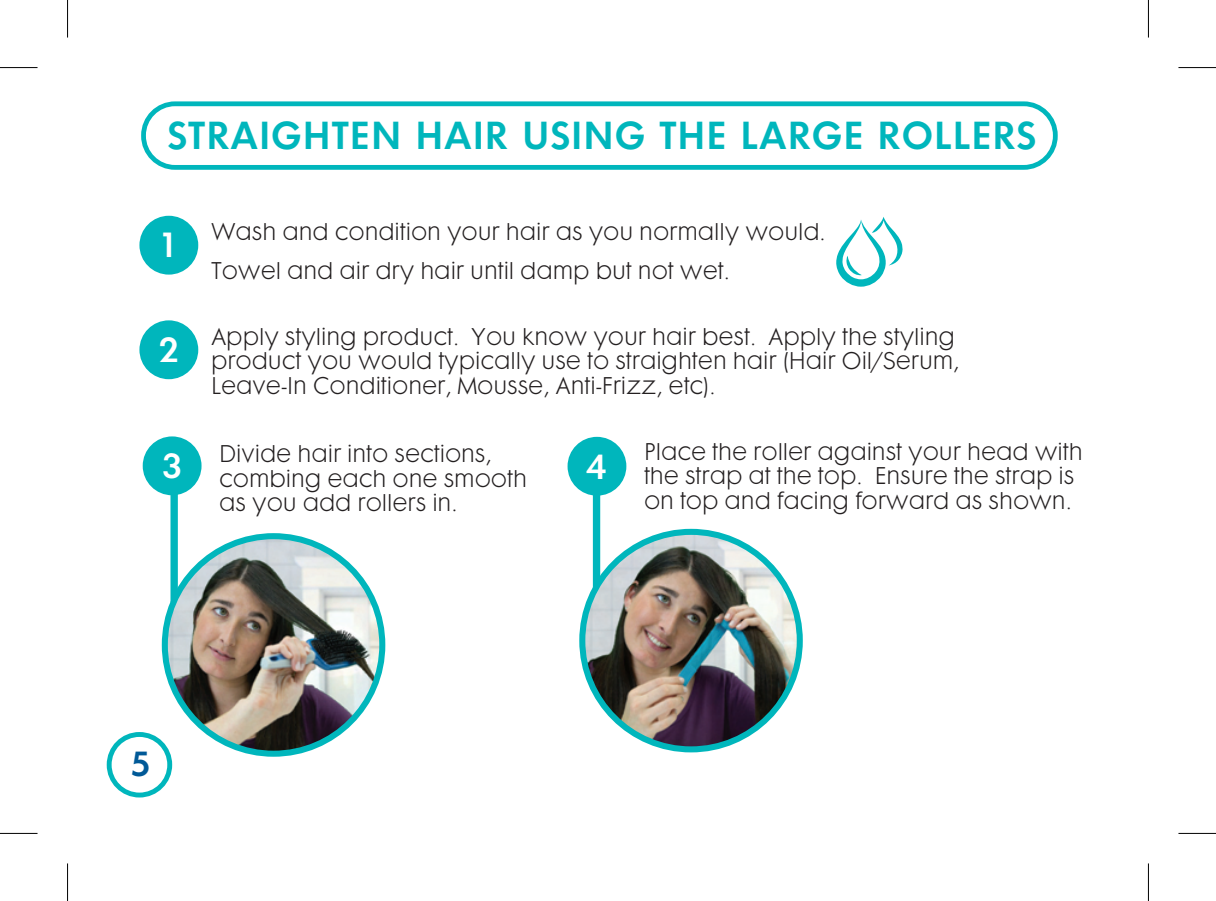
<style>
.page{position:relative;width:1216px;height:901px;background:#fff}
.page>*{position:absolute;margin:0;border:0;box-sizing:border-box;transform-origin:0 0}
.t1{font:35.5px "Futura Maxi CG Demi";letter-spacing:.025em;color:#00b6bc}
.t2{font:31.75px "Futura Maxi CG Demi";color:#fff}
.t3{font:31.75px "Futura Maxi CG Demi";color:#005997}
.t4{font:22px/24.5px "Futura Maxi CG Light";letter-spacing:.025em;color:#231f20}
</style>
<div class="page">
<div style="left:170px;top:486px;width:8px;height:116px;background:#00b6bc"></div>
<div style="left:592px;top:486px;width:8px;height:116px;background:#00b6bc"></div>
<svg style="left:836px;top:217px;width:66px;height:69px"></svg>
<div style="left:139px;top:216px;width:59px;height:58px;background:#00b6bc;border-radius:50%"></div>
<div style="left:139px;top:320px;width:59px;height:59px;background:#00b6bc;border-radius:50%"></div>
<div style="left:141px;top:101px;width:916px;height:69px;border:5px solid #00b6bc;border-radius:31px"></div>
<div style="left:143px;top:436px;width:58px;height:59px;background:#00b6bc;border-radius:50%"></div>
<div style="left:567px;top:436px;width:59px;height:59px;background:#00b6bc;border-radius:50%"></div>
<img style="left:165px;top:536px;width:217px;height:217px;border-radius:109px">
<div style="left:162px;top:533px;width:223px;height:223px;border:6px solid #00b6bc;border-radius:50%"></div>
<img style="left:582px;top:531px;width:217px;height:218px;border-radius:109px">
<div style="left:579px;top:528px;width:223px;height:224px;border:6px solid #00b6bc;border-radius:50%"></div>
<div style="left:107px;top:731px;width:65px;height:66px;border:5px solid #00b6bc;border-radius:50%"></div>
<hr style="left:0;top:67px;width:38px;height:1px;background:#000">
<hr style="left:1178px;top:67px;width:37px;height:1px;background:#000">
<hr style="left:0;top:832px;width:38px;height:1px;background:#000">
<hr style="left:1178px;top:832px;width:37px;height:1px;background:#000">
<hr style="left:67px;top:0;width:1px;height:38px;background:#000">
<hr style="left:67px;top:863px;width:1px;height:37px;background:#000">
<hr style="left:1147px;top:0;width:1px;height:38px;background:#000">
<hr style="left:1147px;top:863px;width:1px;height:37px;background:#000">
<h1 class="t1" style="left:167px;top:114px;width:870px">STRAIGHTEN HAIR USING THE LARGE ROLLERS</h1>
<h2 class="t2" style="left:163px;top:226px;width:12px">1</h2>
<h2 class="t2" style="left:158px;top:330px;width:23px">2</h2>
<p class="t4" style="left:211px;top:212px;width:615px;line-height:39.2px">Wash and condition your hair as you normally would.<br>Towel and air dry hair until damp but not wet.</p>
<p class="t4" style="left:211px;top:324px;width:749px">Apply styling product. You know your hair best. Apply the styling product you would typically use to straighten hair (Hair Oil/Serum,<br>Leave-In Conditioner, Mousse, Anti-Frizz, etc).</p>
<p class="t4" style="left:219px;top:441px;width:308px">Divide hair into sections, combing each one smooth as you add rollers in.</p>
<p class="t4" style="left:644px;top:439px;width:439px">Place the roller against your head with the strap at the top. Ensure the strap is on top and facing forward as shown.</p>
<h2 class="t2" style="left:161px;top:446px;width:23px">3</h2>
<h2 class="t2" style="left:585px;top:447px;width:23px">4</h2>
<h2 class="t3" style="left:130px;top:744px;width:23px">5</h2>
</div>
